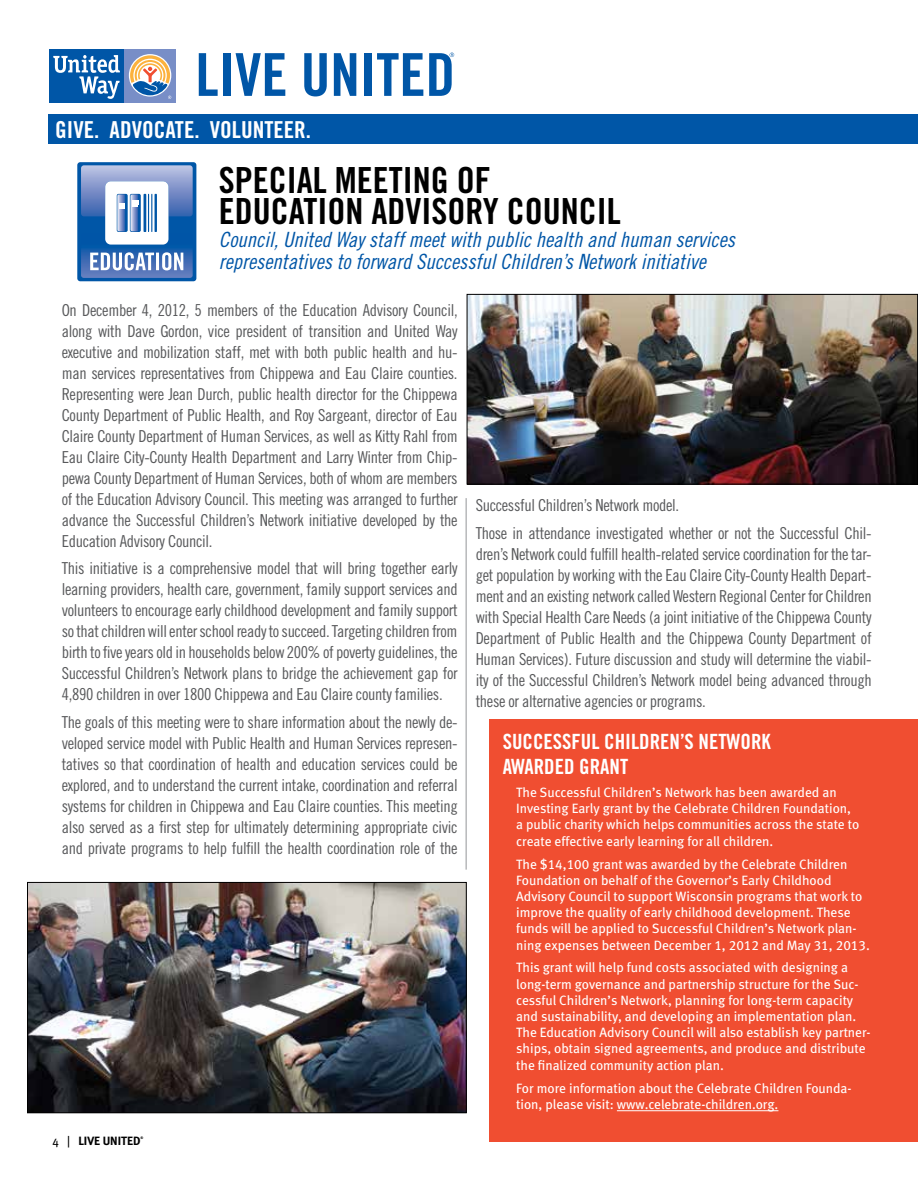
<style>
.page{position:relative;width:918px;height:1188px;background:#fff}
.page>*{position:absolute;margin:0;border:0;box-sizing:border-box;transform-origin:0 0}
.t1{font:36px/31.5px "Trade Gothic Bold Cond Twenty";color:#000}
.t2{font:23.4px "Trade Gothic Bold Cond Twenty";color:#fff}
.t3{font:21px/22.5px "Trade Gothic Cond Eighteen Obl";color:#0056a7}
.t4{font:21px/25.2px "Trade Gothic Bold Cond Twenty";color:#fff}
.t5{font:16.5px/21px "Trade Gothic Cond Eighteen";letter-spacing:-.02em;color:#58595b;text-align:justify}
.t6{font:13.5px/16.2px "Meta Book LF";color:#fff}
.t7{font:700 12px "Meta";color:#000}
.t8{font:700 3.45px "Meta";color:#000}
.s1{font-weight:400}
</style>
<div class="page">
<div style="left:48px;top:115px;width:823px;height:29px;background:#0056a7"></div>
<div style="left:850px;top:115px;width:68px;height:29px;background:#0056a7"></div>
<svg style="left:49px;top:102px;width:127px;height:1px"></svg>
<div style="left:124px;top:49px;width:52px;height:53px;background:#788ec7"></div>
<svg style="left:129px;top:54px;width:42px;height:43px"></svg>
<div style="left:49px;top:49px;width:75px;height:53px;background:#0056a7"></div>
<svg style="left:53px;top:55px;width:67px;height:44px"></svg>
<svg style="left:130px;top:55px;width:41px;height:44px"></svg>
<svg style="left:199px;top:53px;width:19px;height:43px"></svg>
<div style="left:223px;top:53px;width:7px;height:43px;background:#0056a7"></div>
<svg style="left:236px;top:53px;width:49px;height:43px"></svg>
<svg style="left:304px;top:53px;width:23px;height:43px"></svg>
<svg style="left:334px;top:53px;width:22px;height:43px"></svg>
<div style="left:364px;top:53px;width:8px;height:43px;background:#0056a7"></div>
<svg style="left:377px;top:53px;width:46px;height:43px"></svg>
<svg style="left:429px;top:53px;width:25px;height:43px"></svg>
<img style="left:469px;top:296px;width:447px;height:186px">
<div style="left:467px;top:294px;width:451px;height:190px;border:1px solid #000"></div>
<img style="left:29px;top:884px;width:436px;height:227px">
<div style="left:27px;top:882px;width:440px;height:231px;border:1px solid #000"></div>
<hr style="left:466px;top:498px;width:1px;height:372px;background:#939598">
<div style="left:77px;top:162px;width:119px;height:119px;background:#0056a7;border-radius:3px"></div>
<svg style="left:81px;top:165px;width:112px;height:113px"></svg>
<div style="left:489px;top:719px;width:429px;height:423px;background:#f04e31"></div>
<hr style="left:617px;top:1110px;width:161px;height:1px;background:#fff">
<h2 class="t2" style="left:55px;top:115px;width:257px">GIVE. ADVOCATE. VOLUNTEER.</h2>
<h1 class="t1" style="left:219px;top:164px;width:403px">SPECIAL MEETING OF<br>EDUCATION ADVISORY COUNCIL</h1>
<p class="t3" style="left:219px;top:228px;width:518px">Council, United Way staff meet with public health and human services representatives to forward Successful Children’s Network initiative</p>
<p class="t5" style="left:62px;top:299px;width:398px">On December 4, 2012, 5 members of the Education Advisory Council, along with Dave Gordon, vice president of transition and United Way executive and mobilization staff, met with both public health and hu&shy;man services representatives from Chippewa and Eau Claire counties.<br>Representing were Jean Durch, public health director for the Chippewa County Department of Public Health, and Roy Sargeant, director of Eau Claire County Department of Human Services, as well as Kitty Rahl from Eau Claire City-County Health Department and Larry Winter from Chip&shy;pewa County Department of Human Services, both of whom are members of the Education Advisory Council. This meeting was arranged to further advance the Successful Children’s Network initiative developed by the Education Advisory Council.</p>
<p class="t5" style="left:62px;top:558px;width:398px">This initiative is a comprehensive model that will bring together early learning providers, health care, government, family support services and volunteers to encourage early childhood development and family support so that children will enter school ready to succeed. Targeting children from birth to five years old in households below 200% of poverty guidelines, the Successful Children’s Network plans to bridge the achievement gap for 4,890 children in over 1800 Chippewa and Eau Claire county families.</p>
<p class="t5" style="left:62px;top:712px;width:398px">The goals of this meeting were to share information about the newly de&shy;veloped service model with Public Health and Human Services represen&shy;tatives so that coordination of health and education services could be explored, and to understand the current intake, coordination and referral systems for children in Chippewa and Eau Claire counties. This meeting also served as a first step for ultimately determining appropriate civic and private programs to help fulfill the health coordination role of the</p>
<p class="t7" style="left:52px;top:1134px;width:89px"><span class="s1">4 |</span> LIVE UNITED</p>
<p class="t8" style="left:140px;top:1136px;width:4px">®</p>
<p class="t5" style="left:476px;top:491px;width:397px;line-height:27.8px">Successful Children’s Network model.<br>Those in attendance investigated whether or not the Successful Chil-</p>
<p class="t5" style="left:476px;top:543px;width:398px">dren’s Network could fulfill health-related service coordination for the tar&shy;get population by working with the Eau Claire City-County Health Depart&shy;ment and an existing network called Western Regional Center for Children with Special Health Care Needs (a joint initiative of the Chippewa County Department of Public Health and the Chippewa County Department of Human Services). Future discussion and study will determine the viabil&shy;ity of the Successful Children’s Network model being advanced through these or alternative agencies or programs.</p>
<p class="t4" style="left:503px;top:729px;width:270px">SUCCESSFUL CHILDREN’S NETWORK<br>AWARDED GRANT</p>
<p class="t6" style="left:516px;top:784px;width:345px">The Successful Children’s Network has been awarded an Investing Early grant by the Celebrate Children Foundation, a public charity which helps communities across the state to create effective early learning for all children.</p>
<p class="t6" style="left:516px;top:856px;width:355px">The $14,100 grant was awarded by the Celebrate Children Foundation on behalf of the Governor’s Early Childhood Advisory Council to support Wisconsin programs that work to improve the quality of early childhood development. These funds will be applied to Successful Children’s Network plan&shy;ning expenses between December 1, 2012 and May 31, 2013.</p>
<p class="t6" style="left:516px;top:960px;width:356px">This grant will help fund costs associated with designing a long-term governance and partnership structure for the Suc&shy;cessful Children’s Network, planning for long-term capacity and sustainability, and developing an implementation plan.<br>The Education Advisory Council will also establish key partner&shy;ships, obtain signed agreements, and produce and distribute the finalized community action plan.</p>
<p class="t6" style="left:516px;top:1080px;width:337px">For more information about the Celebrate Children Founda&shy;tion, please visit: www.celebrate-children.org.</p>
</div>
